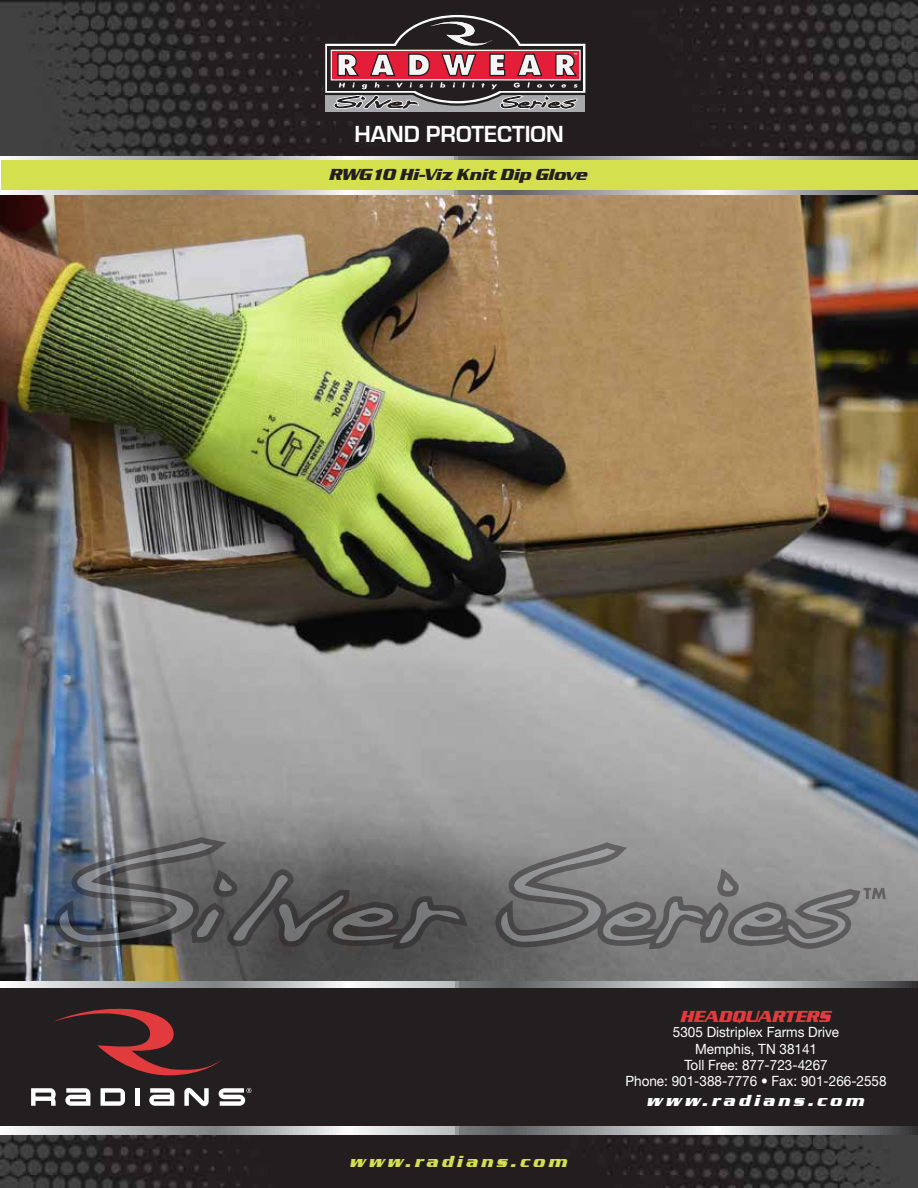
<style>
.page{position:relative;width:918px;height:1188px;background:#fff}
.page>*{position:absolute;margin:0;border:0;box-sizing:border-box;transform-origin:0 0}
.t1{font:700 24px "Eurostile";color:#fff}
.t2{font:italic 700 16.5px "Serpentine D";color:#231f20}
.t3{font:italic 700 16.5px "Serpentine D";letter-spacing:.2em;color:#d5e04e}
.t4{font:italic 700 16.5px "Serpentine D";letter-spacing:.2em;color:#fff}
.t5{font:italic 700 16.5px "Serpentine D";color:#e23b3e}
.t6{font:14.1px/16.2px "Helvetica Neue LT Std";color:#fff;text-align:center;scale:.95 1}
</style>
<div class="page">
<img style="left:0;top:0;width:918px;height:1188px">
<img style="left:0;top:176px;width:918px;height:891px">
<svg style="left:1px;top:157px;width:916px;height:37px;background:#b3b6a5"></svg>
<div style="left:1px;top:161px;width:916px;height:29px;background:#d5e04e"></div>
<svg style="left:318px;top:8px;width:274px;height:108px;background:#6d4f54"></svg>
<svg style="left:52px;top:836px;width:421px;height:114px;background:#5f6062"></svg>
<svg style="left:488px;top:836px;width:398px;height:114px;background:#828282"></svg>
<svg style="left:1px;top:981px;width:917px;height:153px;background:#afb0b2"></svg>
<div style="left:1px;top:988px;width:917px;height:138px;background:#231f20"></div>
<svg style="left:53px;top:1008px;width:169px;height:68px"></svg>
<svg style="left:31px;top:1088px;width:25px;height:18px"></svg>
<svg style="left:65px;top:1088px;width:25px;height:18px"></svg>
<svg style="left:101px;top:1088px;width:24px;height:18px"></svg>
<div style="left:135px;top:1088px;width:5px;height:18px;background:#fff"></div>
<svg style="left:149px;top:1088px;width:25px;height:18px"></svg>
<svg style="left:184px;top:1088px;width:25px;height:18px"></svg>
<svg style="left:219px;top:1088px;width:32px;height:18px"></svg>
<h1 class="t1" style="left:354px;top:121px;width:211px">HAND PROTECTION</h1>
<p class="t2" style="left:330px;top:165px;width:260px">RWG10 Hi-Viz Knit Dip Glove</p>
<p class="t3" style="left:350px;top:1152px;width:219px">www.radians.com</p>
<p class="t5" style="left:681px;top:1007px;width:152px">HEADQUARTERS</p>
<p class="t6" style="left:625px;top:1024px;width:276px">5305 Distriplex Farms Drive<br>Memphis, TN 38141<br>Toll Free: 877-723-4267<br>Phone: 901-388-7776 • Fax: 901-266-2558</p>
<p class="t4" style="left:647px;top:1091px;width:219px">www.radians.com</p>
</div>
